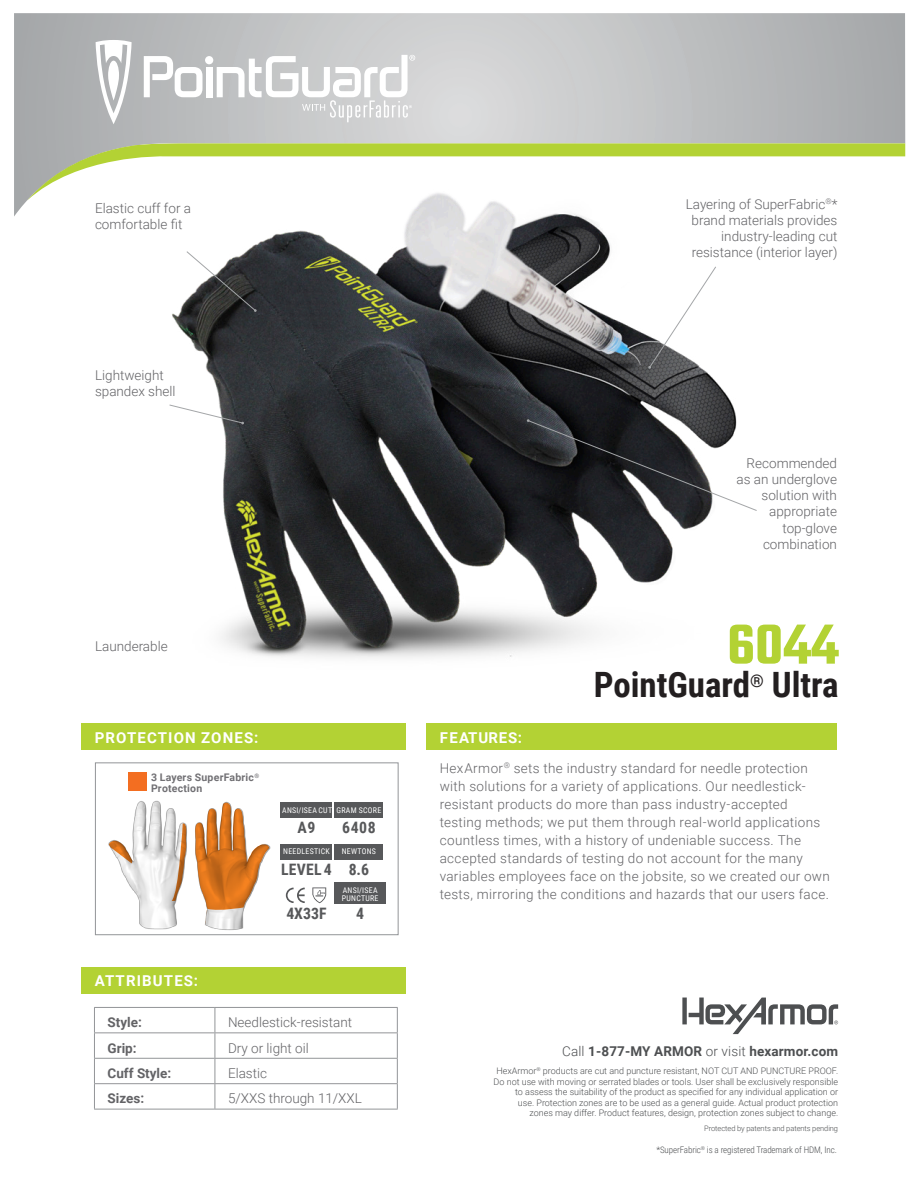
<style>
.page{position:relative;width:918px;height:1188px;background:#fff}
.page>*{position:absolute;margin:0;border:0;box-sizing:border-box;transform-origin:0 0}
.t1{font:600 61.5px "Teko";color:#b3d234}
.t2{font:700 34.95px "Roboto Condensed";color:#231f20}
.t3{font:700 15.75px "Roboto Condensed";letter-spacing:.015em;color:#57585a}
.t4{font:700 15px "Roboto";letter-spacing:.075em;color:#fff}
.t5{font:300 13.5px/18px "Roboto";letter-spacing:.02em;color:#636366}
.t6{font:300 13.5px/16.2px "Roboto";color:#636366;text-align:right}
.t7{font:700 13.5px "Roboto";letter-spacing:.01em;color:#4d4f51}
.t8{font:700 13.5px "Roboto";color:#636366}
.Paragraph_Style_1{font:700 10.5px/10.5px "Roboto";letter-spacing:.02em;color:#717074}
.t9{font:300 9px/10.5px "Roboto";color:#4d4f51;text-align:right}
.t10{font:300 9px "Roboto Condensed";letter-spacing:-.01em;color:#4d4f51}
.t11{font:7.8px/7.8px "Roboto Condensed";letter-spacing:.035em;color:#fff}
.t12{font:300 7.5px "Roboto";letter-spacing:-.01em;color:#4d4f51}
.s1{font-weight:300}
</style>
<div class="page">
<svg style="left:14px;top:13px;width:891px;height:203px;background:#bebfc0"></svg>
<svg style="left:27px;top:143px;width:878px;height:58px"></svg>
<div style="left:81px;top:723px;width:324px;height:27px;background:#b3d234"></div>
<div style="left:426px;top:723px;width:411px;height:27px;background:#b3d234"></div>
<div style="left:81px;top:967px;width:324px;height:27px;background:#b3d234"></div>
<svg style="left:144px;top:56px;width:59px;height:41px"></svg>
<div style="left:206px;top:67px;width:6px;height:30px;background:#fff"></div>
<div style="left:205px;top:56px;width:8px;height:8px;background:#fff;border-radius:50%"></div>
<svg style="left:96px;top:40px;width:36px;height:84px"></svg>
<svg style="left:217px;top:55px;width:198px;height:54px"></svg>
<svg style="left:682px;top:998px;width:156px;height:36px"></svg>
<img style="left:132px;top:109px;width:695px;height:549px">
<img style="left:108px;top:800px;width:79px;height:130px">
<img style="left:209px;top:801px;width:62px;height:130px">
<svg style="left:109px;top:841px;width:23px;height:22px"></svg>
<svg style="left:172px;top:823px;width:14px;height:78px"></svg>
<svg style="left:195px;top:803px;width:74px;height:124px"></svg>
<div style="left:95px;top:762px;width:304px;height:173px;border:1px solid #939598"></div>
<hr style="left:94px;top:1007px;width:121px;height:1px;background:#939598">
<hr style="left:215px;top:1007px;width:183px;height:1px;background:#939598">
<hr style="left:94px;top:1032px;width:121px;height:1px;background:#939598">
<hr style="left:215px;top:1032px;width:183px;height:1px;background:#939598">
<hr style="left:94px;top:1058px;width:121px;height:1px;background:#939598">
<hr style="left:215px;top:1058px;width:183px;height:1px;background:#939598">
<hr style="left:94px;top:1083px;width:121px;height:1px;background:#939598">
<svg style="left:94px;top:1008px;width:1px;height:101px"></svg>
<hr style="left:215px;top:1083px;width:183px;height:1px;background:#939598">
<svg style="left:215px;top:1008px;width:1px;height:101px"></svg>
<svg style="left:397px;top:1008px;width:1px;height:101px"></svg>
<hr style="left:94px;top:1109px;width:121px;height:1px;background:#939598">
<hr style="left:215px;top:1109px;width:183px;height:1px;background:#939598">
<svg style="left:169px;top:404px;width:75px;height:20px"></svg>
<svg style="left:648px;top:266px;width:69px;height:103px"></svg>
<svg style="left:186px;top:251px;width:71px;height:61px"></svg>
<svg style="left:527px;top:419px;width:230px;height:92px"></svg>
<div style="left:128px;top:772px;width:19px;height:18px;background:#f36e21"></div>
<svg style="left:286px;top:888px;width:19px;height:15px"></svg>
<svg style="left:312px;top:887px;width:14px;height:16px"></svg>
<div style="left:281px;top:802px;width:51px;height:16px;background:#57585a"></div>
<div style="left:334px;top:802px;width:49px;height:16px;background:#57585a"></div>
<div style="left:334px;top:844px;width:49px;height:15px;background:#57585a"></div>
<div style="left:281px;top:844px;width:51px;height:15px;background:#57585a"></div>
<div style="left:334px;top:882px;width:52px;height:21px;background:#57585a"></div>
<p class="t6" style="left:95px;top:200px;width:98px">Elastic cuff for a</p>
<p class="t6" style="left:95px;top:216px;width:89px">comfortable fit</p>
<p class="t6" style="left:95px;top:367px;width:82px;text-align:left">Lightweight spandex shell</p>
<p class="t6" style="left:95px;top:637px;width:74px">Launderable</p>
<p class="t4" style="left:95px;top:727px;width:165px">PROTECTION ZONES:</p>
<p class="t4" style="left:440px;top:727px;width:84px">FEATURES:</p>
<p class="t6" style="left:686px;top:195px;width:153px">Layering of SuperFabric<sup>®</sup>* brand materials provides industry-leading cut resistance (interior layer)</p>
<p class="t6" style="left:737px;top:454px;width:102px">Recommended as an underglove solution with appropriate top-glove combination</p>
<p class="t1" style="left:727px;top:607px;width:113px">6044</p>
<p class="t2" style="left:594px;top:660px;width:247px">PointGuard<sup>®</sup> Ultra</p>
<p class="Paragraph_Style_1" style="left:151px;top:772px;width:110px">3 Layers SuperFabric<sup>®<br></sup>Protection</p>
<p class="t4" style="left:95px;top:971px;width:105px">ATTRIBUTES:</p>
<p class="t11" style="left:282px;top:806px;width:51px">ANSI/ISEA CUT</p>
<p class="t11" style="left:337px;top:806px;width:46px">GRAM SCORE</p>
<p class="t3" style="left:297px;top:817px;width:19px">A9</p>
<p class="t3" style="left:342px;top:817px;width:35px">6408</p>
<p class="t11" style="left:283px;top:847px;width:48px">NEEDLESTICK</p>
<p class="t11" style="left:342px;top:847px;width:36px">NEWTONS</p>
<p class="t3" style="left:281px;top:858px;width:52px">LEVEL 4</p>
<p class="t3" style="left:349px;top:858px;width:22px">8.6</p>
<p class="t11" style="left:342px;top:886px;width:38px">ANSI/ISEA<br>PUNCTURE</p>
<p class="t3" style="left:356px;top:902px;width:9px">4</p>
<p class="t3" style="left:286px;top:902px;width:42px">4X33F</p>
<p class="t8" style="left:108px;top:1013px;width:36px">Style:</p>
<p class="t6" style="left:228px;top:1014px;width:126px">Needlestick-resistant</p>
<p class="t8" style="left:108px;top:1038px;width:31px">Grip:</p>
<p class="t6" style="left:228px;top:1039px;width:82px">Dry or light oil</p>
<p class="t8" style="left:108px;top:1064px;width:65px">Cuff Style:</p>
<p class="t6" style="left:228px;top:1065px;width:41px">Elastic</p>
<p class="t8" style="left:108px;top:1089px;width:38px">Sizes:</p>
<p class="t6" style="left:228px;top:1090px;width:135px">5/XXS through 11/XXL</p>
<p class="t5" style="left:440px;top:758px;width:392px">HexArmor<sup>®</sup> sets the industry standard for needle protection with solutions for a variety of applications. Our needlestick&shy;resistant products do more than pass industry-accepted testing methods; we put them through real-world applications countless times, with a history of undeniable success. The accepted standards of testing do not account for the many variables employees face on the jobsite, so we created our own tests, mirroring the conditions and hazards that our users face.</p>
<p class="t7" style="left:562px;top:1042px;width:277px"><span class="s1">Call</span> 1-877-MY ARMOR <span class="s1">or visit</span> hexarmor.com</p>
<p class="t9" style="left:494px;top:1065px;width:346px">HexArmor<sup>®</sup> products are cut and puncture resistant, NOT CUT AND PUNCTURE PROOF.<br>Do not use with moving or serrated blades or tools. User shall be exclusively responsible to assess the suitability of the product as specified for any individual application or<br>use. Protection zones are to be used as a general guide. Actual product protection zones may differ. Product features, design, protection zones subject to change.</p>
<p class="t12" style="left:704px;top:1123px;width:135px">Protected by patents and patents pending</p>
<p class="t10" style="left:656px;top:1144px;width:182px">*SuperFabric<sup>®</sup> is a registered Trademark of HDM, Inc.</p>
</div>
